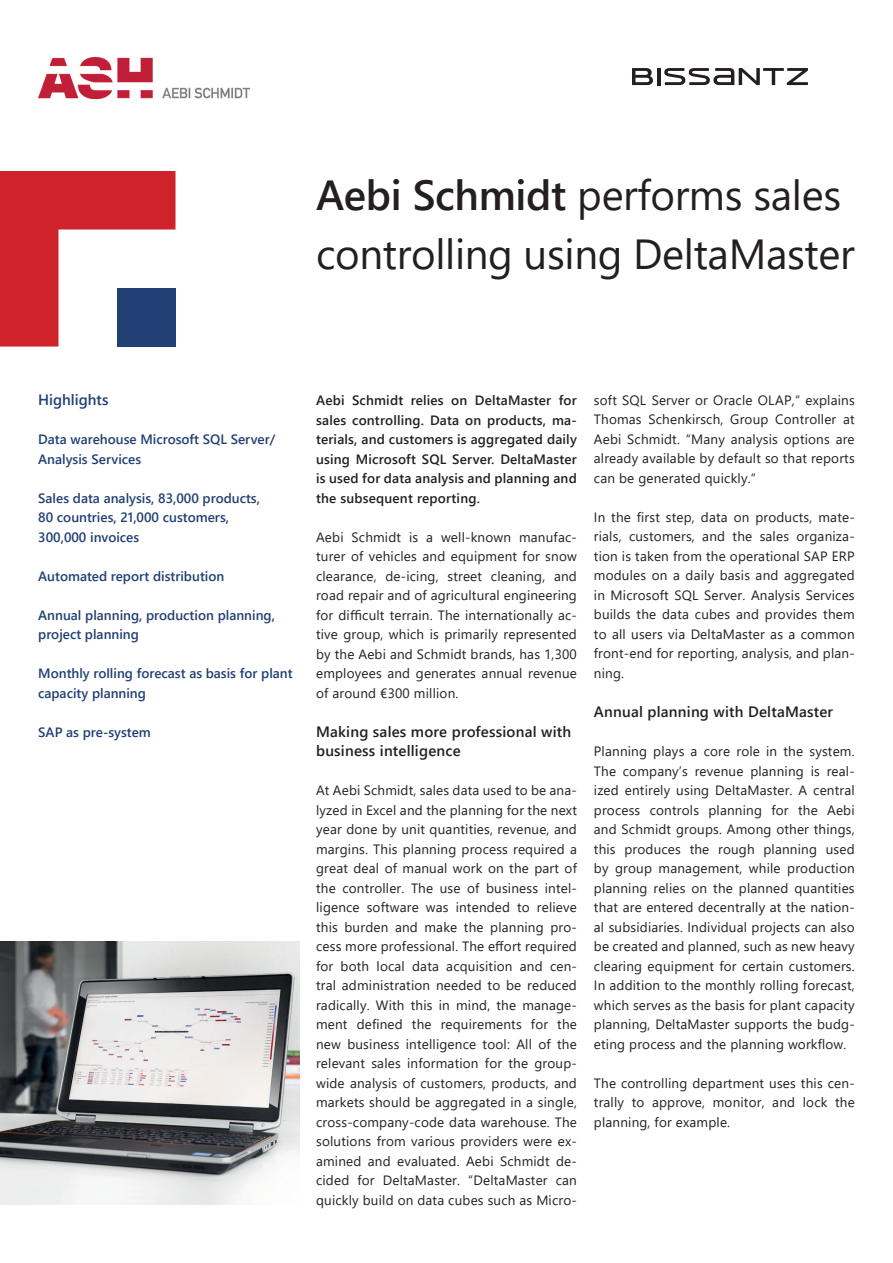
<style>
.page{position:relative;width:893px;height:1263px;background:#fff}
.page>*{position:absolute;margin:0;border:0;box-sizing:border-box;transform-origin:0 0}
.t1{font:42px/58.5px "Segoe UI";letter-spacing:-.01em;color:#231f20}
.t2{font:600 15px/19.5px "Segoe UI";letter-spacing:.015em;color:#231f20}
.t3{font:600 15px "Segoe UI";color:#214074}
.t4{font:13.5px/19.5px "Segoe UI";letter-spacing:.015em;color:#231f20;text-align:justify}
.t5{font:600 13.5px/19.5px "Segoe UI";color:#214074}
.t6{font:600 13.5px/19.5px "Segoe UI";letter-spacing:.015em;color:#231f20;text-align:justify}
.s1{font-weight:600}
</style>
<div class="page">
<img style="left:0;top:942px;width:299px;height:263px">
<svg style="left:0;top:171px;width:176px;height:176px"></svg>
<div style="left:117px;top:288px;width:59px;height:58px;background:#214074"></div>
<img style="left:38px;top:58px;width:211px;height:40px">
<svg style="left:664px;top:68px;width:144px;height:17px"></svg>
<hr style="left:657px;top:68px;width:3px;height:17px;background:#231f20">
<svg style="left:632px;top:68px;width:21px;height:17px"></svg>
<h1 class="t1" style="left:316px;top:162px;width:540px"><span class="s1">Aebi Schmidt</span> performs sales controlling using DeltaMaster</h1>
<p class="t3" style="left:38px;top:386px;width:72px">Highlights</p>
<p class="t5" style="left:38px;top:428px;width:239px">Data warehouse Microsoft SQL Server/<br>Analysis Services</p>
<p class="t5" style="left:38px;top:487px;width:223px">Sales data analysis, 83,000 products,<br>80 countries, 21,000 customers,<br>300,000 invoices</p>
<p class="t5" style="left:38px;top:565px;width:188px">Automated report distribution</p>
<p class="t5" style="left:38px;top:604px;width:238px">Annual planning, production planning, project planning</p>
<p class="t5" style="left:38px;top:662px;width:256px">Monthly rolling forecast as basis for plant capacity planning</p>
<p class="t5" style="left:38px;top:721px;width:114px">SAP as pre-system</p>
<p class="t6" style="left:316px;top:389px;width:262px">Aebi Schmidt relies on DeltaMaster for sales controlling. Data on products, ma&shy;terials, and customers is aggregated daily using Microsoft SQL Server. DeltaMaster is used for data analysis and planning and the subsequent reporting.</p>
<p class="t4" style="left:316px;top:526px;width:262px">Aebi Schmidt is a well-known manufac&shy;turer of vehicles and equipment for snow clearance, de-icing, street cleaning, and road repair and of agricultural engineering for difficult terrain. The internationally ac&shy;tive group, which is primarily represented by the Aebi and Schmidt brands, has 1,300 employees and generates annual revenue of around €300 million.</p>
<p class="t2" style="left:316px;top:720px;width:257px">Making sales more professional with business intelligence</p>
<p class="t4" style="left:316px;top:779px;width:262px">At Aebi Schmidt, sales data used to be ana&shy;lyzed in Excel and the planning for the next year done by unit quantities, revenue, and margins. This planning process required a great deal of manual work on the part of the controller. The use of business intel&shy;ligence software was intended to relieve this burden and make the planning pro&shy;cess more professional. The effort required for both local data acquisition and cen&shy;tral administration needed to be reduced radically. With this in mind, the manage&shy;ment defined the requirements for the new business intelligence tool: All of the relevant sales information for the group&shy;wide analysis of customers, products, and markets should be aggregated in a single, cross-company-code data warehouse. The solutions from various providers were ex&shy;amined and evaluated. Aebi Schmidt de&shy;cided for DeltaMaster. “DeltaMaster can quickly build on data cubes such as Micro-</p>
<p class="t4" style="left:594px;top:389px;width:262px">soft SQL Server or Oracle OLAP,“ explains Thomas Schenkirsch, Group Controller at Aebi Schmidt. “Many analysis options are already available by default so that reports can be generated quickly.“</p>
<p class="t4" style="left:594px;top:506px;width:262px">In the first step, data on products, mate&shy;rials, customers, and the sales organiza&shy;tion is taken from the operational SAP ERP modules on a daily basis and aggregated in Microsoft SQL Server. Analysis Services builds the data cubes and provides them to all users via DeltaMaster as a common front-end for reporting, analysis, and plan&shy;ning.</p>
<p class="t2" style="left:594px;top:701px;width:241px">Annual planning with DeltaMaster</p>
<p class="t4" style="left:594px;top:740px;width:262px">Planning plays a core role in the system.<br>The company’s revenue planning is real&shy;ized entirely using DeltaMaster. A central process controls planning for the Aebi and Schmidt groups. Among other things, this produces the rough planning used by group management, while production planning relies on the planned quantities that are entered decentrally at the nation&shy;al subsidiaries. Individual projects can also be created and planned, such as new heavy clearing equipment for certain customers.<br>In addition to the monthly rolling forecast, which serves as the basis for plant capacity planning, DeltaMaster supports the budg&shy;eting process and the planning workflow.</p>
<p class="t4" style="left:594px;top:1072px;width:262px">The controlling department uses this cen&shy;trally to approve, monitor, and lock the planning, for example.</p>
</div>
